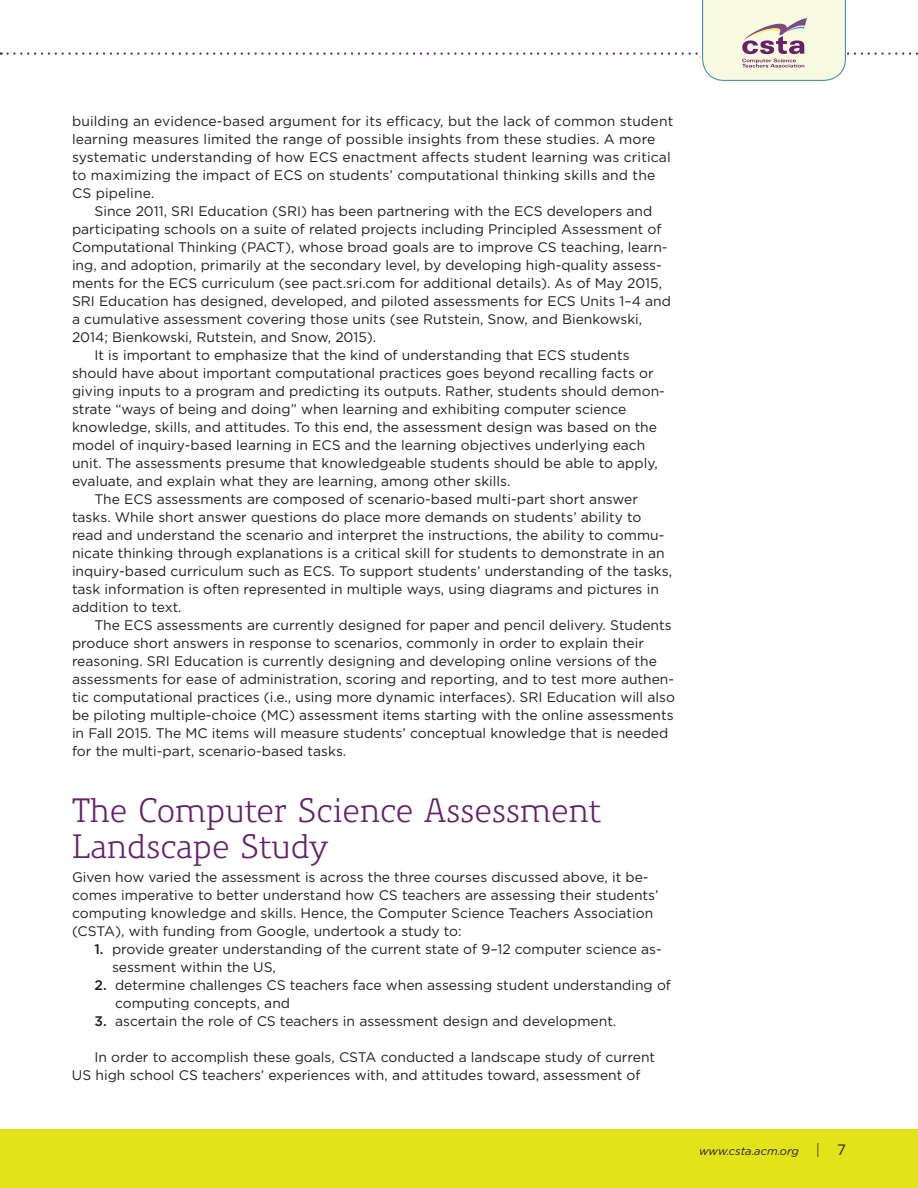
<style>
.page{position:relative;width:918px;height:1188px;background:#fff}
.page>*{position:absolute;margin:0;border:0;box-sizing:border-box;transform-origin:0 0}
.t1{font:33px/36px "Precious Serif";color:#67206c}
.t2{font:13.8px/18px "Gotham";color:#231f20}
.t3{font:italic 11.25px "Gotham";color:#231f20}
.s1{font-weight:500}
.s2{font-weight:300;font-style:normal;font-size:15px}
.s3{font-style:normal;font-size:15px}
</style>
<div class="page">
<svg style="left:0;top:0;width:918px;height:81px"></svg>
<div style="left:0;top:1130px;width:918px;height:58px;background:#e2e318"></div>
<p class="t2" style="left:72px;top:112px;width:603px">building an evidence-based argument for its efficacy, but the lack of common student</p>
<p class="t2" style="left:72px;top:130px;width:585px">learning measures limited the range of possible insights from these studies. A more</p>
<p class="t2" style="left:72px;top:148px;width:600px">systematic understanding of how ECS enactment affects student learning was critical</p>
<p class="t2" style="left:72px;top:166px;width:585px">to maximizing the impact of ECS on students’ computational thinking skills and the</p>
<p class="t2" style="left:72px;top:184px;width:84px">CS pipeline.</p>
<p class="t2" style="left:95px;top:202px;width:559px">Since 2011, SRI Education (SRI) has been partnering with the ECS developers and</p>
<p class="t2" style="left:72px;top:220px;width:591px">participating schools on a suite of related projects including Principled Assessment of</p>
<p class="t2" style="left:72px;top:238px;width:597px">Computational Thinking (PACT), whose broad goals are to improve CS teaching, learn-</p>
<p class="t2" style="left:72px;top:256px;width:591px">ing, and adoption, primarily at the secondary level, by developing high-quality assess-</p>
<p class="t2" style="left:72px;top:274px;width:592px">ments for the ECS curriculum (see pact.sri.com for additional details). As of May 2015,</p>
<p class="t2" style="left:72px;top:292px;width:600px">SRI Education has designed, developed, and piloted assessments for ECS Units 1–4 and</p>
<p class="t2" style="left:72px;top:310px;width:572px">a cumulative assessment covering those units (see Rutstein, Snow, and Bienkowski,</p>
<p class="t2" style="left:72px;top:328px;width:306px">2014; Bienkowski, Rutstein, and Snow, 2015).</p>
<p class="t2" style="left:95px;top:346px;width:537px">It is important to emphasize that the kind of understanding that ECS students</p>
<p class="t2" style="left:72px;top:364px;width:583px">should have about important computational practices goes beyond recalling facts or</p>
<p class="t2" style="left:72px;top:382px;width:594px">giving inputs to a program and predicting its outputs. Rather, students should demon-</p>
<p class="t2" style="left:72px;top:400px;width:556px">strate “ways of being and doing” when learning and exhibiting computer science</p>
<p class="t2" style="left:72px;top:418px;width:587px">knowledge, skills, and attitudes. To this end, the assessment design was based on the</p>
<p class="t2" style="left:72px;top:436px;width:575px">model of inquiry-based learning in ECS and the learning objectives underlying each</p>
<p class="t2" style="left:72px;top:454px;width:587px">unit. The assessments presume that knowledgeable students should be able to apply,</p>
<p class="t2" style="left:72px;top:472px;width:440px">evaluate, and explain what they are learning, among other skills.</p>
<p class="t2" style="left:95px;top:490px;width:545px">The ECS assessments are composed of scenario-based multi-part short answer</p>
<p class="t2" style="left:72px;top:508px;width:571px">tasks. While short answer questions do place more demands on students’ ability to</p>
<p class="t2" style="left:72px;top:526px;width:594px">read and understand the scenario and interpret the instructions, the ability to commu-</p>
<p class="t2" style="left:72px;top:544px;width:594px">nicate thinking through explanations is a critical skill for students to demonstrate in an</p>
<p class="t2" style="left:72px;top:562px;width:602px">inquiry-based curriculum such as ECS. To support students’ understanding of the tasks,</p>
<p class="t2" style="left:72px;top:580px;width:588px">task information is often represented in multiple ways, using diagrams and pictures in</p>
<p class="t2" style="left:72px;top:598px;width:111px">addition to text.</p>
<p class="t2" style="left:95px;top:616px;width:579px">The ECS assessments are currently designed for paper and pencil delivery. Students</p>
<p class="t2" style="left:72px;top:634px;width:574px">produce short answers in response to scenarios, commonly in order to explain their</p>
<p class="t2" style="left:72px;top:652px;width:587px">reasoning. SRI Education is currently designing and developing online versions of the</p>
<p class="t2" style="left:72px;top:670px;width:604px">assessments for ease of administration, scoring and reporting, and to test more authen-</p>
<p class="t2" style="left:72px;top:688px;width:604px">tic computational practices (i.e., using more dynamic interfaces). SRI Education will also</p>
<p class="t2" style="left:72px;top:706px;width:603px">be piloting multiple-choice (MC) assessment items starting with the online assessments</p>
<p class="t2" style="left:72px;top:724px;width:598px">in Fall 2015. The MC items will measure students’ conceptual knowledge that is needed</p>
<p class="t2" style="left:72px;top:742px;width:276px">for the multi-part, scenario-based tasks.</p>
<h1 class="t1" style="left:72px;top:792px;width:531px">The Computer Science Assessment<br>Landscape Study</h1>
<p class="t2" style="left:72px;top:868px;width:588px">Given how varied the assessment is across the three courses discussed above, it be&shy;comes imperative to better understand how CS teachers are assessing their students’ computing knowledge and skills. Hence, the Computer Science Teachers Association (CSTA), with funding from Google, undertook a study to:</p>
<p class="t2" style="left:112px;top:940px;width:551px;text-indent:-18px"><span class="s1">1.</span> provide greater understanding of the current state of 9–12 computer science as&shy;sessment within the US,</p>
<p class="t2" style="left:115px;top:976px;width:557px;text-indent:-21px"><span class="s1">2.</span> determine challenges CS teachers face when assessing student understanding of computing concepts, and</p>
<p class="t2" style="left:95px;top:1012px;width:523px"><span class="s1">3.</span> ascertain the role of CS teachers in assessment design and development.</p>
<p class="t2" style="left:72px;top:1048px;width:585px;text-indent:23px">In order to accomplish these goals, CSTA conducted a landscape study of current<br>US high school CS teachers’ experiences with, and attitudes toward, assessment of</p>
<p class="t3" style="left:699px;top:1144px;width:148px">www.csta.acm.org <span class="s2">|</span> <span class="s3">7</span></p>
</div>
